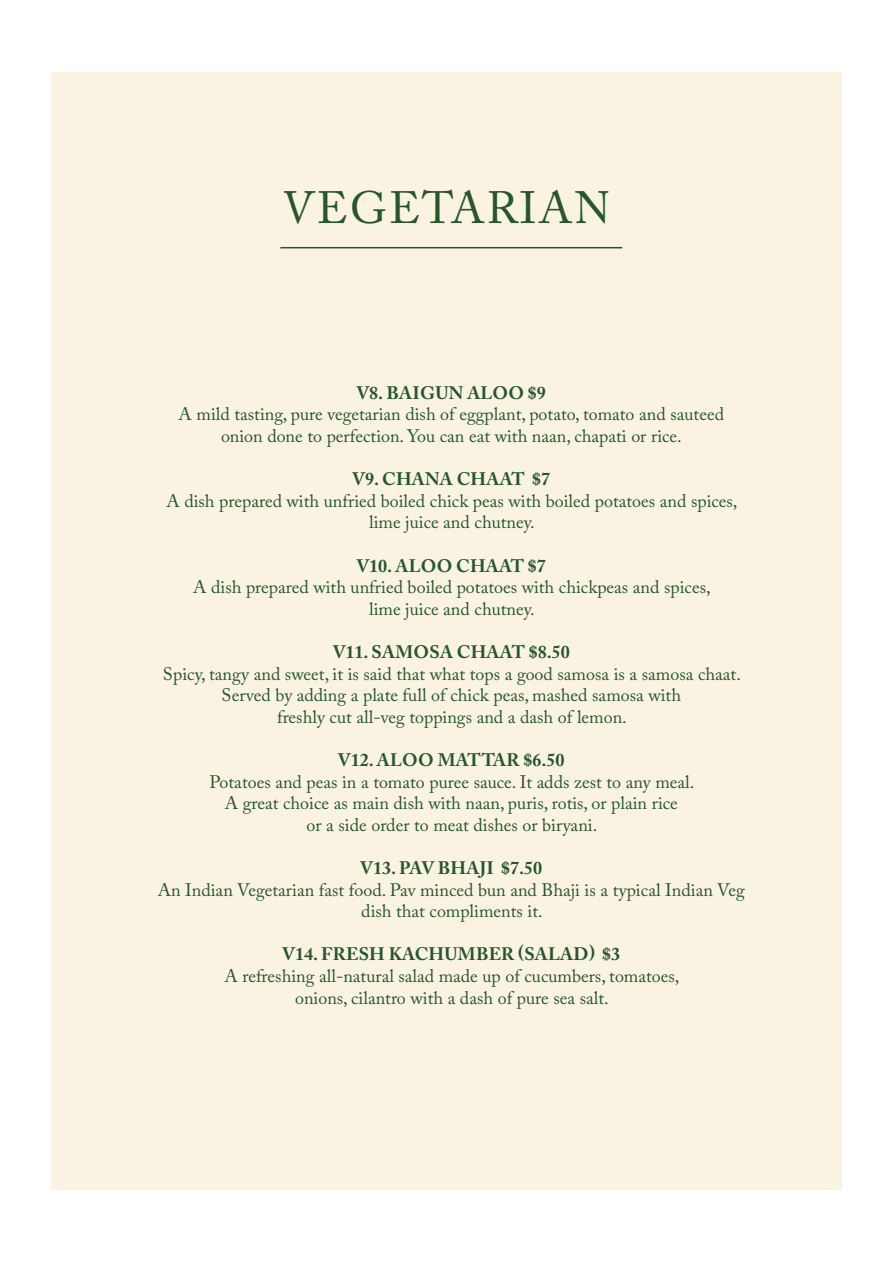
<style>
.page{position:relative;width:893px;height:1263px;background:#fff}
.page>*{position:absolute;margin:0;border:0;box-sizing:border-box;transform-origin:0 0}
.t1{font:45px "Adobe Caslon Pro";letter-spacing:.05em;color:#25572a}
.t2{font:18px/21.6px "Adobe Caslon Pro";color:#25572a;text-align:center}
.t3{font:700 18px "Adobe Caslon Pro";letter-spacing:.015em;color:#25572a}
</style>
<div class="page">
<div style="left:51px;top:73px;width:790px;height:1117px;background:#fbf3e2"></div>
<hr style="left:280px;top:247px;width:342px;height:1px;background:#25572a">
<h1 class="t1" style="left:283px;top:181px;width:329px">VEGETARIAN</h1>
<p class="t3" style="left:357px;top:382px;width:191px">V8. BAIGUN ALOO $9</p>
<p class="t2" style="left:179px;top:403px;width:547px">A mild tasting, pure vegetarian dish of eggplant, potato, tomato and sauteed onion done to perfection. You can eat with naan, chapati or rice.</p>
<p class="t3" style="left:353px;top:468px;width:199px">V9. CHANA CHAAT $7</p>
<p class="t2" style="left:166px;top:490px;width:573px">A dish prepared with unfried boiled chick peas with boiled potatoes and spices, lime juice and chutney.</p>
<p class="t3" style="left:357px;top:555px;width:191px">V10. ALOO CHAAT $7</p>
<p class="t2" style="left:193px;top:576px;width:519px">A dish prepared with unfried boiled potatoes with chickpeas and spices, lime juice and chutney.</p>
<p class="t3" style="left:333px;top:641px;width:238px">V11. SAMOSA CHAAT $8.50</p>
<p class="t2" style="left:163px;top:662px;width:579px">Spicy, tangy and sweet, it is said that what tops a good samosa is a samosa chaat.<br>Served by adding a plate full of chick peas, mashed samosa with<br>freshly cut all-veg toppings and a dash of lemon.</p>
<p class="t3" style="left:338px;top:749px;width:228px">V12. ALOO MATTAR $6.50</p>
<p class="t2" style="left:209px;top:770px;width:486px">Potatoes and peas in a tomato puree sauce. It adds zest to any meal.<br>A great choice as main dish with naan, puris, rotis, or plain rice<br>or a side order to meat dishes or biryani.</p>
<p class="t3" style="left:361px;top:857px;width:183px">V13. PAV BHAJI $7.50</p>
<p class="t2" style="left:158px;top:878px;width:589px">An Indian Vegetarian fast food. Pav minced bun and Bhaji is a typical Indian Veg dish that compliments it.</p>
<p class="t3" style="left:283px;top:943px;width:339px">V14. FRESH KACHUMBER (SALAD) $3</p>
<p class="t2" style="left:224px;top:965px;width:456px">A refreshing all-natural salad made up of cucumbers, tomatoes, onions, cilantro with a dash of pure sea salt.</p>
</div>
